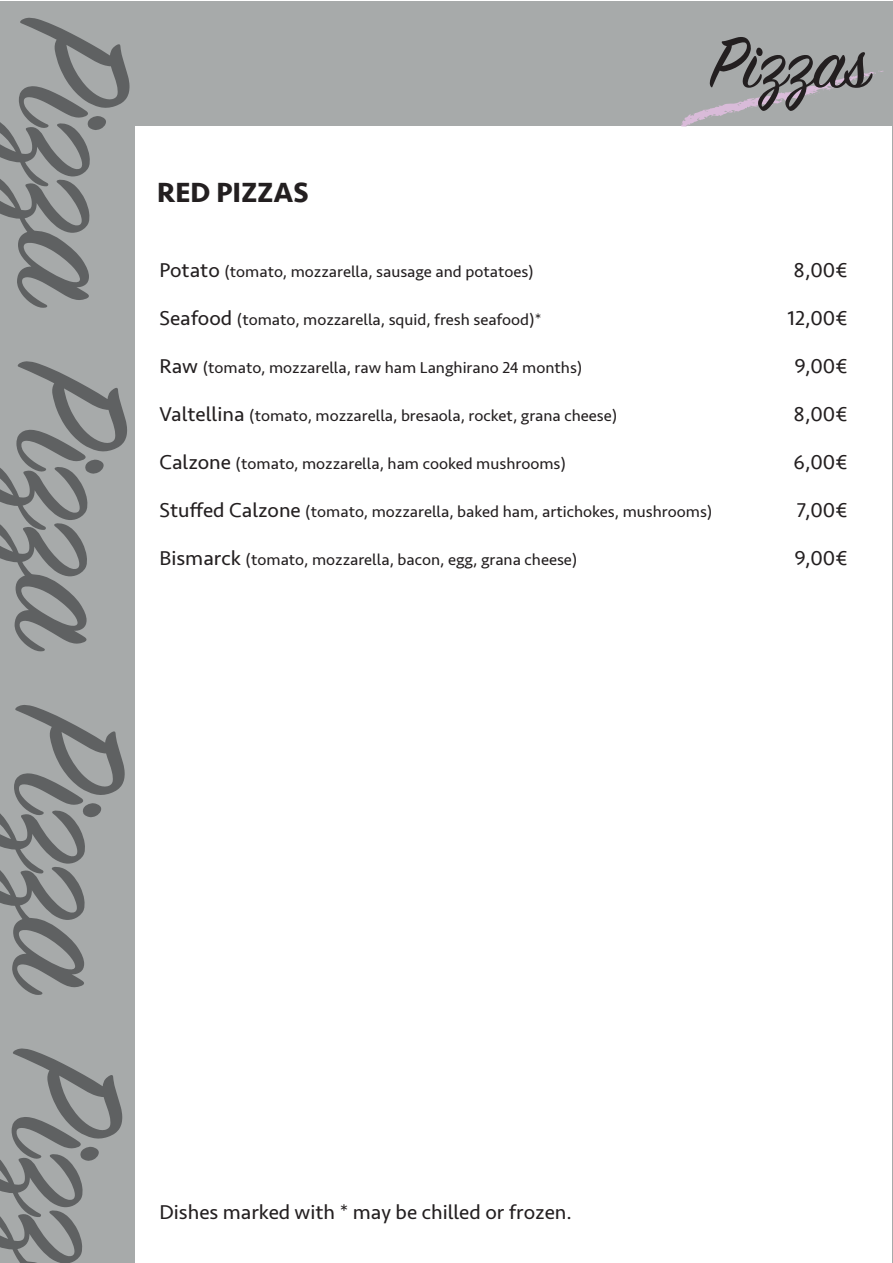
<style>
.page{position:relative;width:893px;height:1263px;background:#fff}
.page>*{position:absolute;margin:0;border:0;box-sizing:border-box;transform-origin:0 0}
.t1{font:173.25px "Sign Painter House Script";color:#5f6162}
.t2{font:79.5px "Sign Painter House Script";letter-spacing:-.01em;color:#231f20}
.t3{font:700 28.5px "Seravek";color:#231f20}
.t4{font:21px "Seravek";color:#231f20}
.t5{font:16.5px "Seravek";color:#231f20}
.s1{font-size:21px}
</style>
<div class="page">
<div style="left:0;top:1px;width:892px;height:1262px;background:#a7aaaa"></div>
<div style="left:135px;top:127px;width:757px;height:1136px;background:#fff"></div>
<svg style="left:680px;top:71px;width:204px;height:56px"></svg>
<h1 class="t1" style="left:152px;top:19px;width:1258px;rotate:90deg">Pizza Pizza Pizza Pizz</h1>
<h3 class="t3" style="left:157px;top:170px;width:153px">RED PIZZAS</h3>
<h2 class="t2" style="left:710px;top:25px;width:160px">Pizzas</h2>
<p class="t5" style="left:160px;top:259px;width:376px"><span class="s1">Potato</span> (tomato, mozzarella, sausage and potatoes)</p>
<p class="t5" style="left:160px;top:307px;width:384px"><span class="s1">Seafood</span> (tomato, mozzarella, squid, fresh seafood)*</p>
<p class="t5" style="left:160px;top:355px;width:424px"><span class="s1">Raw</span> (tomato, mozzarella, raw ham Langhirano 24 months)</p>
<p class="t5" style="left:160px;top:403px;width:459px"><span class="s1">Valtellina</span> (tomato, mozzarella, bresaola, rocket, grana cheese)</p>
<p class="t5" style="left:160px;top:451px;width:408px"><span class="s1">Calzone</span> (tomato, mozzarella, ham cooked mushrooms)</p>
<p class="t5" style="left:160px;top:499px;width:554px"><span class="s1">Stuffed Calzone</span> (tomato, mozzarella, baked ham, artichokes, mushrooms)</p>
<p class="t5" style="left:160px;top:547px;width:419px"><span class="s1">Bismarck</span> (tomato, mozzarella, bacon, egg, grana cheese)</p>
<p class="t4" style="left:794px;top:254px;width:56px">8,00€</p>
<p class="t4" style="left:788px;top:302px;width:62px">12,00€</p>
<p class="t4" style="left:794px;top:350px;width:55px">9,00€</p>
<p class="t4" style="left:794px;top:398px;width:56px">8,00€</p>
<p class="t4" style="left:793px;top:446px;width:56px">6,00€</p>
<p class="t4" style="left:797px;top:494px;width:52px">7,00€</p>
<p class="t4" style="left:794px;top:542px;width:55px">9,00€</p>
<p class="t4" style="left:160px;top:1195px;width:414px">Dishes marked with * may be chilled or frozen.</p>
</div>
